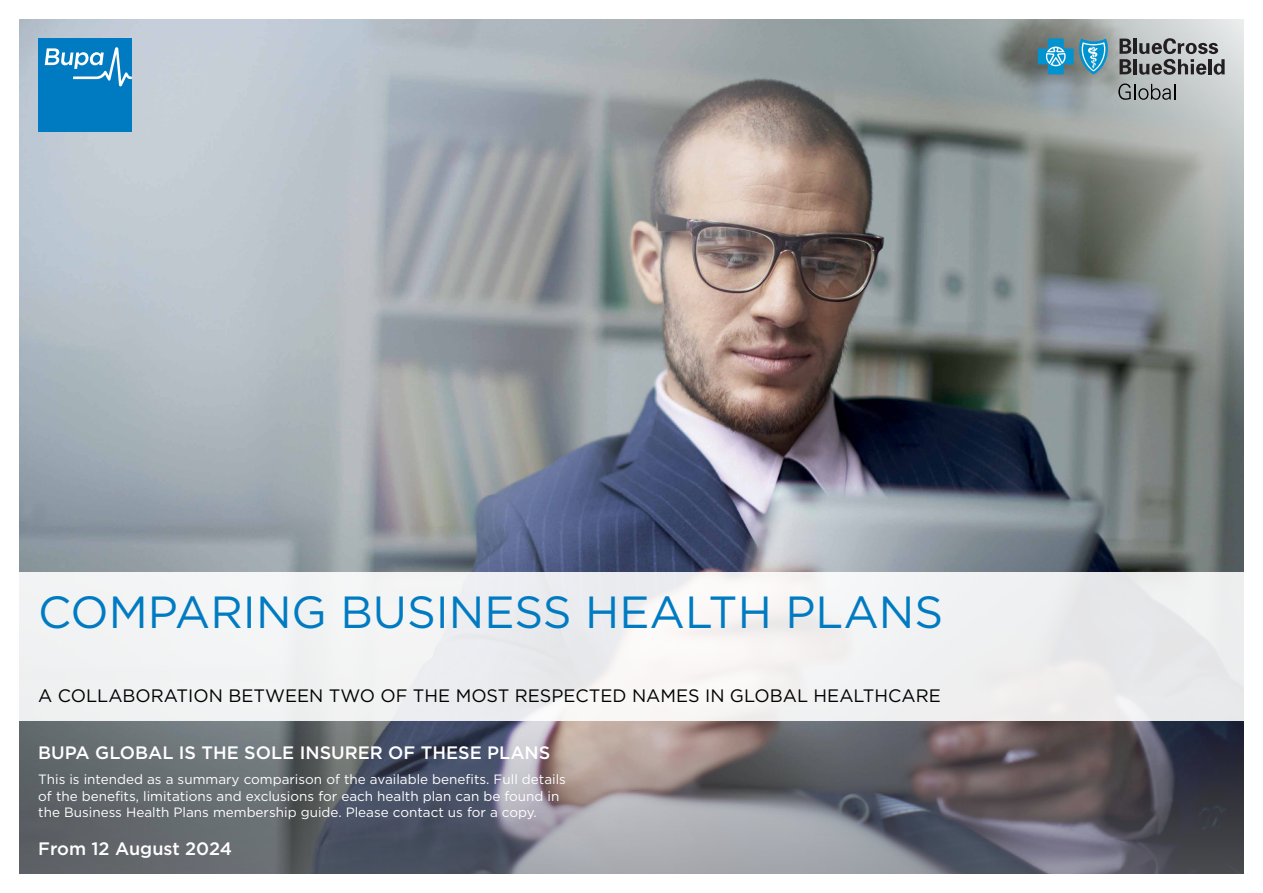
<style>
.page{position:relative;width:1263px;height:893px;background:#fff}
.page>*{position:absolute;margin:0;border:0;box-sizing:border-box;transform-origin:0 0}
.t1{font:45px "Gotham";color:#007bc2}
.t2{font:18px "Gotham";color:#000}
.t3{font:500 18px "Gotham";color:#fff}
.t4{font:13.5px/16.5px "Gotham";color:#fff}
</style>
<div class="page">
<img style="left:19px;top:19px;width:811px;height:342px">
<img style="left:19px;top:361px;width:1225px;height:513px">
<svg style="left:830px;top:19px;width:414px;height:456px"></svg>
<svg style="left:38px;top:38px;width:94px;height:94px"></svg>
<div style="left:0;top:572px;width:1263px;height:149px;background:#f1f1f2"></div>
<svg style="left:1118px;top:84px;width:57px;height:16px"></svg>
<hr style="left:1133px;top:39px;width:4px;height:15px;background:#231f20">
<svg style="left:1119px;top:38px;width:12px;height:37px"></svg>
<hr style="left:1133px;top:59px;width:4px;height:15px;background:#231f20">
<svg style="left:1139px;top:38px;width:86px;height:37px"></svg>
<svg style="left:1038px;top:38px;width:71px;height:37px"></svg>
<h1 class="t1" style="left:38px;top:584px;width:906px">COMPARING BUSINESS HEALTH PLANS</h1>
<h2 class="t2" style="left:38px;top:684px;width:904px">A COLLABORATION BETWEEN TWO OF THE MOST RESPECTED NAMES IN GLOBAL HEALTHCARE</h2>
<h2 class="t3" style="left:38px;top:741px;width:514px">BUPA GLOBAL IS THE SOLE INSURER OF THESE PLANS</h2>
<p class="t4" style="left:38px;top:771px;width:529px">This is intended as a summary comparison of the available benefits. Full details of the benefits, limitations and exclusions for each health plan can be found in the Business Health Plans membership guide. Please contact us for a copy.</p>
<h2 class="t3" style="left:38px;top:837px;width:195px">From 12 August 2024</h2>
</div>
